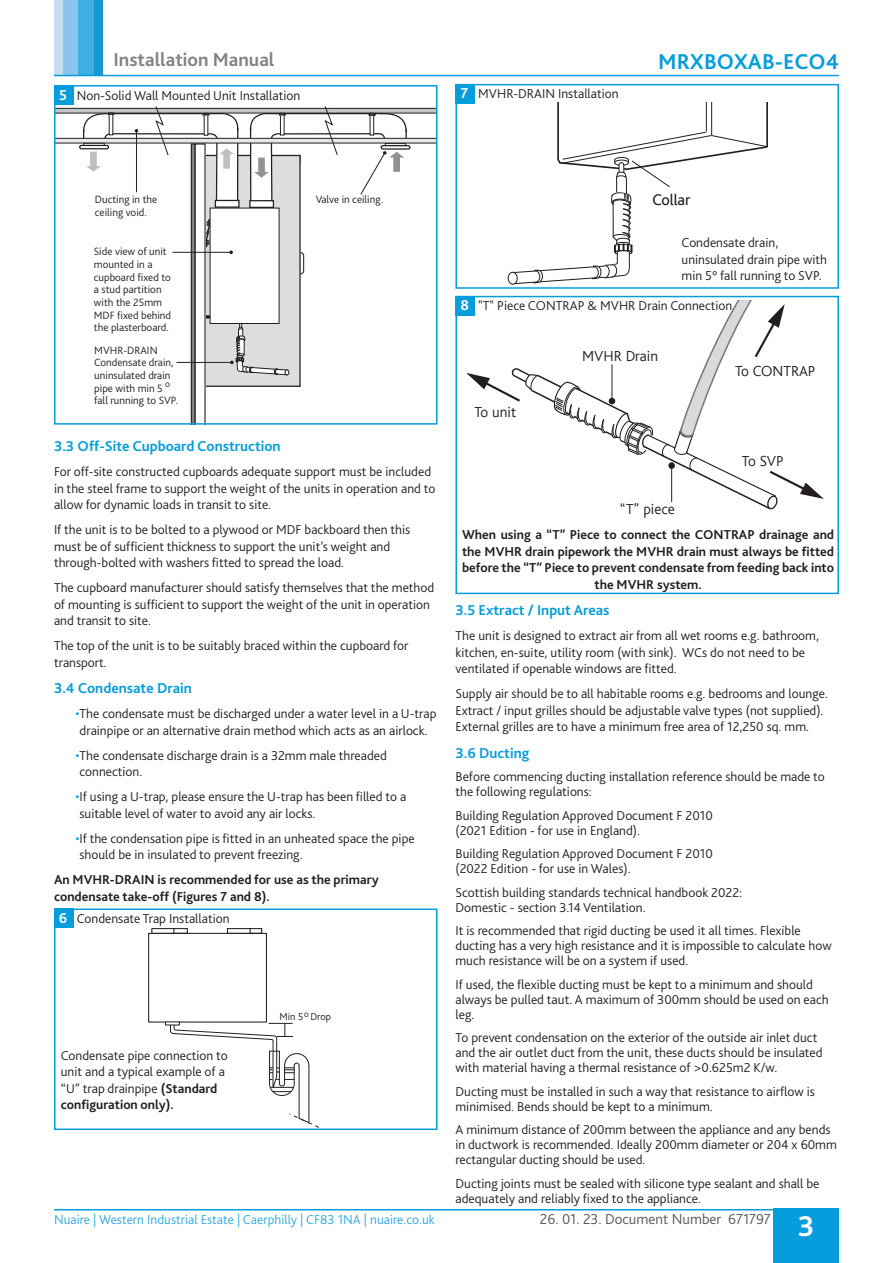
<style>
.page{position:relative;width:893px;height:1263px;background:#fff}
.page>*{position:absolute;margin:0;border:0;box-sizing:border-box;transform-origin:0 0}
.t1{font:700 30px "Bliss 2";color:#fff}
.t2{font:700 22.5px "Bliss 2";color:#069ddc}
.t3{font:700 19.5px "Bliss 2";color:#808285}
.t4{font:16.05px "Bliss";color:#231f20}
.t5{font:300 15.15px "Bliss";color:#231f20}
.t6{font:700 15px "Bliss 2";color:#069ddc}
.t7{font:300 15px "Bliss 2";color:#57585a}
.t8{font:700 15px "Bliss 2";color:#fff}
.Text{font:300 13.5px/16.5px "Bliss 2";color:#231f20}
.Text-2{font:700 13.5px/16.5px "Bliss 2";color:#231f20}
.t9{font:300 13.5px "Bliss 2";color:#30aae1}
.t10{font:300 11.1px/12.6px "Bliss 2";color:#231f20}
.t11{font:300 10.5px "Bliss 2";color:#231f20}
.s1{color:#069ddc}
.s2{font-weight:700}
</style>
<div class="page">
<div style="left:773px;top:1209px;width:66px;height:54px;background:#069ddc"></div>
<div style="left:94px;top:0;width:9px;height:75px;background:#1798d6"></div>
<div style="left:78px;top:0;width:16px;height:75px;background:#3eafe3"></div>
<div style="left:62px;top:0;width:16px;height:75px;background:#8ac5eb"></div>
<div style="left:54px;top:0;width:8px;height:75px;background:#c4def3"></div>
<hr style="left:54px;top:1209px;width:785px;height:1px;background:#069ddc">
<hr style="left:54px;top:75px;width:785px;height:1px;background:#069ddc">
<div style="left:54px;top:85px;width:20px;height:20px;background:#069ddc"></div>
<svg style="left:57px;top:106px;width:377px;height:316px"></svg>
<div style="left:54px;top:85px;width:383px;height:340px;border:2px solid #069ddc"></div>
<div style="left:148px;top:933px;width:119px;height:89px;border:1px solid #231f20"></div>
<div style="left:168px;top:928px;width:20px;height:6px;border:1px solid #231f20"></div>
<div style="left:152px;top:928px;width:22px;height:5px;background:#fff"></div>
<div style="left:151px;top:928px;width:23px;height:6px;border:1px solid #231f20"></div>
<div style="left:242px;top:928px;width:20px;height:6px;border:1px solid #231f20"></div>
<div style="left:227px;top:928px;width:23px;height:5px;background:#fff"></div>
<div style="left:227px;top:928px;width:24px;height:6px;border:1px solid #231f20"></div>
<div style="left:165px;top:1021px;width:15px;height:4px;border:1px solid #231f20"></div>
<svg style="left:166px;top:1021px;width:153px;height:106px"></svg>
<div style="left:54px;top:908px;width:20px;height:20px;background:#069ddc"></div>
<div style="left:54px;top:908px;width:383px;height:222px;border:2px solid #069ddc"></div>
<div style="left:508px;top:272px;width:10px;height:13px;border:1px solid #231f20;border-radius:50%"></div>
<svg style="left:511px;top:102px;width:257px;height:183px"></svg>
<div style="left:455px;top:84px;width:20px;height:20px;background:#069ddc"></div>
<div style="left:455px;top:84px;width:384px;height:205px;border:2px solid #069ddc"></div>
<svg style="left:467px;top:300px;width:357px;height:210px"></svg>
<div style="left:455px;top:296px;width:20px;height:20px;background:#069ddc"></div>
<div style="left:455px;top:296px;width:384px;height:298px;border:2px solid #069ddc"></div>
<h3 class="t3" style="left:113px;top:48px;width:163px">Installation Manual</h3>
<h2 class="t2" style="left:658px;top:47px;width:182px">MRXBOXAB-ECO4</h2>
<p class="t8" style="left:59px;top:85px;width:9px">5</p>
<p class="Text" style="left:77px;top:87px;width:225px">Non-Solid Wall Mounted Unit Installation</p>
<p class="t8" style="left:461px;top:84px;width:9px">7</p>
<p class="Text" style="left:478px;top:85px;width:142px">MVHR-DRAIN Installation</p>
<p class="t10" style="left:95px;top:193px;width:64px">Ducting in the ceiling void.</p>
<p class="t10" style="left:94px;top:245px;width:74px">Side view of unit</p>
<p class="t10" style="left:94px;top:283px;width:69px">a stud partition</p>
<p class="t10" style="left:94px;top:258px;width:60px">mounted in a</p>
<p class="t10" style="left:94px;top:270px;width:79px">cupboard fixed to</p>
<p class="t10" style="left:94px;top:296px;width:79px">with the 25mm<br>MDF fixed behind</p>
<p class="t10" style="left:94px;top:343px;width:65px">MVHR-DRAIN</p>
<p class="t10" style="left:94px;top:321px;width:76px">the plasterboard.</p>
<p class="t10" style="left:94px;top:356px;width:85px">Condensate drain, uninsulated drain pipe with min 5 <sup>o </sup>fall running to SVP.</p>
<p class="t10" style="left:316px;top:193px;width:69px">Valve in ceiling.</p>
<p class="t6" style="left:54px;top:437px;width:228px">3.3 Off-Site Cupboard Construction</p>
<p class="Text" style="left:54px;top:463px;width:383px">For off-site constructed cupboards adequate support must be included in the steel frame to support the weight of the units in operation and to allow for dynamic loads in transit to site.</p>
<p class="Text" style="left:54px;top:521px;width:358px">If the unit is to be bolted to a plywood or MDF backboard then this must be of sufficient thickness to support the unit’s weight and through-bolted with washers fitted to spread the load.</p>
<p class="Text" style="left:54px;top:579px;width:382px">The cupboard manufacturer should satisfy themselves that the method of mounting is sufficient to support the weight of the unit in operation and transit to site.</p>
<p class="Text" style="left:54px;top:637px;width:356px">The top of the unit is to be suitably braced within the cupboard for transport.</p>
<p class="t6" style="left:54px;top:679px;width:139px">3.4 Condensate Drain</p>
<p class="Text" style="left:75px;top:705px;width:363px"><span class="s1">•</span>The condensate must be discharged under a water level in a U-trap drainpipe or an alternative drain method which acts as an airlock.</p>
<p class="Text" style="left:75px;top:747px;width:313px"><span class="s1">•</span>The condensate discharge drain is a 32mm male threaded connection.</p>
<p class="Text" style="left:75px;top:788px;width:332px"><span class="s1">•</span>If using a U-trap, please ensure the U-trap has been filled to a suitable level of water to avoid any air locks.</p>
<p class="Text" style="left:75px;top:830px;width:341px"><span class="s1">•</span>If the condensation pipe is fitted in an unheated space the pipe should be in insulated to prevent freezing.</p>
<p class="Text-2" style="left:54px;top:871px;width:326px">An MVHR-DRAIN is recommended for use as the primary condensate take-off (Figures 7 and 8).</p>
<p class="t8" style="left:59px;top:909px;width:10px">6</p>
<p class="Text" style="left:77px;top:910px;width:154px">Condensate Trap Installation</p>
<p class="Text" style="left:61px;top:1047px;width:169px">Condensate pipe connection to unit and a typical example of a “U” trap drainpipe <span class="s2">(Standard configuration only).</span></p>
<p class="t11" style="left:280px;top:1010px;width:53px">Min 5<sup>o</sup> Drop</p>
<p class="t4" style="left:652px;top:191px;width:39px">Collar</p>
<p class="Text" style="left:681px;top:234px;width:147px">Condensate drain, uninsulated drain pipe with min 5° fall running to SVP.</p>
<p class="t8" style="left:460px;top:296px;width:10px">8</p>
<p class="Text" style="left:478px;top:297px;width:256px">"T" Piece CONTRAP &amp; MVHR Drain Connection</p>
<p class="t5" style="left:474px;top:404px;width:43px">To unit</p>
<p class="t5" style="left:582px;top:348px;width:78px">MVHR Drain</p>
<p class="t5" style="left:620px;top:501px;width:56px">“T” piece</p>
<p class="t5" style="left:735px;top:363px;width:82px">To CONTRAP</p>
<p class="t5" style="left:742px;top:453px;width:43px">To SVP</p>
<p class="Text-2" style="left:462px;top:526px;width:374px;text-align:center">When using a “T” Piece to connect the CONTRAP drainage and the MVHR drain pipework the MVHR drain must always be fitted before the “T” Piece to prevent condensate from feeding back into the MVHR system.</p>
<p class="t6" style="left:455px;top:601px;width:156px">3.5 Extract / Input Areas</p>
<p class="Text" style="left:455px;top:627px;width:365px">The unit is designed to extract air from all wet rooms e.g. bathroom, kitchen, en-suite, utility room (with sink). WCs do not need to be ventilated if openable windows are fitted.</p>
<p class="Text" style="left:455px;top:685px;width:374px">Supply air should be to all habitable rooms e.g. bedrooms and lounge.<br>Extract / input grilles should be adjustable valve types (not supplied).<br>External grilles are to have a minimum free area of 12,250 sq. mm.</p>
<p class="t6" style="left:455px;top:743px;width:75px">3.6 Ducting</p>
<p class="Text" style="left:455px;top:769px;width:371px;line-height:15px">Before commencing ducting installation reference should be made to the following regulations:</p>
<p class="Text" style="left:455px;top:807px;width:259px;line-height:15px">Building Regulation Approved Document F 2010 (2021 Edition - for use in England).</p>
<p class="Text" style="left:455px;top:846px;width:259px;line-height:15px">Building Regulation Approved Document F 2010 (2022 Edition - for use in Wales).</p>
<p class="Text" style="left:455px;top:884px;width:288px;line-height:15px">Scottish building standards technical handbook 2022:<br>Domestic - section 3.14 Ventilation.</p>
<p class="Text" style="left:455px;top:923px;width:378px;line-height:15px">It is recommended that rigid ducting be used it all times. Flexible ducting has a very high resistance and it is impossible to calculate how much resistance will be on a system if used.</p>
<p class="Text" style="left:455px;top:976px;width:375px;line-height:15px">If used, the flexible ducting must be kept to a minimum and should always be pulled taut. A maximum of 300mm should be used on each leg.</p>
<p class="Text" style="left:455px;top:1030px;width:369px;line-height:15px">To prevent condensation on the exterior of the outside air inlet duct and the air outlet duct from the unit, these ducts should be insulated with material having a thermal resistance of &gt;0.625m2 K/w.</p>
<p class="Text" style="left:455px;top:1083px;width:361px;line-height:15px">Ducting must be installed in such a way that resistance to airflow is minimised. Bends should be kept to a minimum.</p>
<p class="Text" style="left:455px;top:1122px;width:383px;line-height:15px">A minimum distance of 200mm between the appliance and any bends in ductwork is recommended. Ideally 200mm diameter or 204 x 60mm rectangular ducting should be used.</p>
<p class="Text" style="left:455px;top:1176px;width:365px;line-height:15px">Ducting joints must be sealed with silicone type sealant and shall be adequately and reliably fixed to the appliance.</p>
<p class="t9" style="left:54px;top:1211px;width:382px">Nuaire | Western Industrial Estate | Caerphilly | CF83 1NA | nuaire.co.uk</p>
<p class="t7" style="left:540px;top:1210px;width:233px">26. 01. 23. Document Number 671797</p>
<h1 class="t1" style="left:798px;top:1207px;width:18px">3</h1>
</div>
